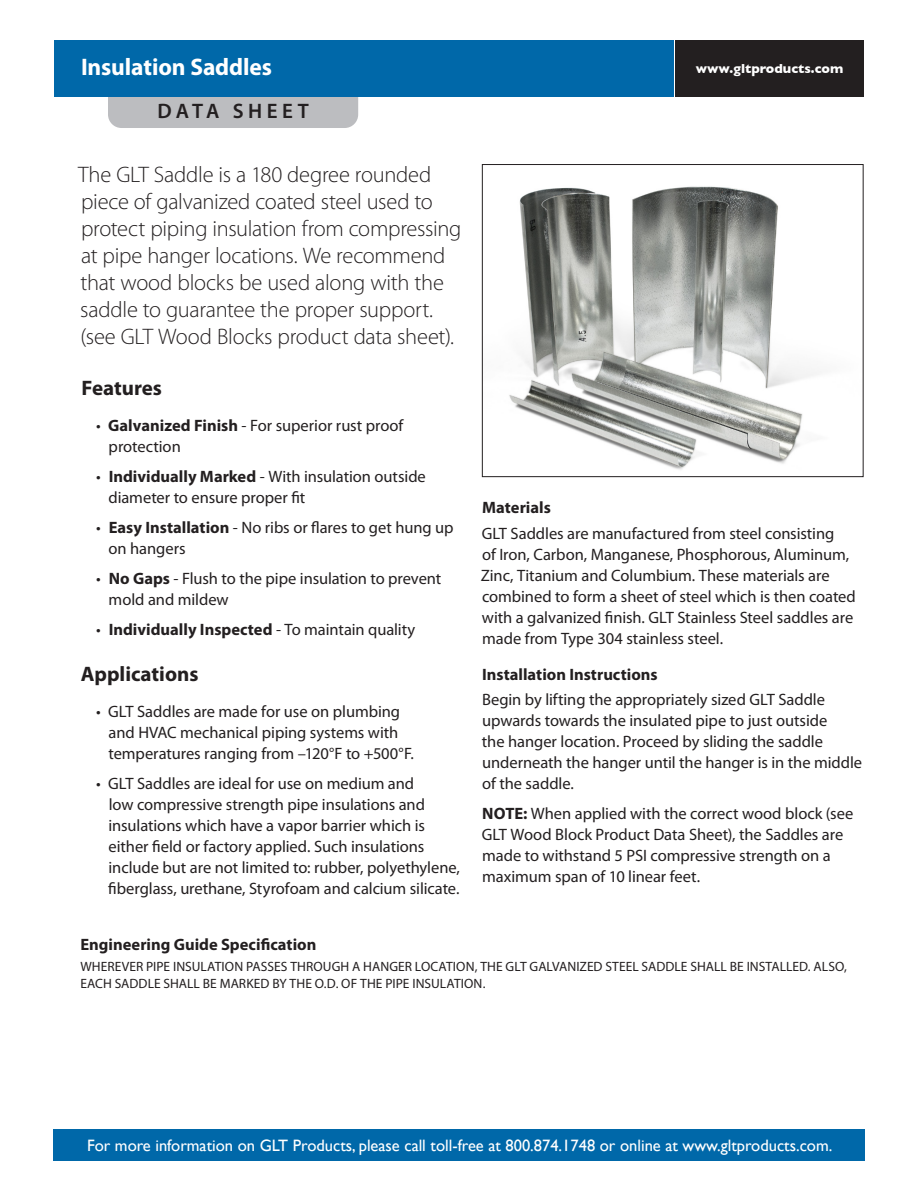
<style>
.page{position:relative;width:918px;height:1188px;background:#fff}
.page>*{position:absolute;margin:0;border:0;box-sizing:border-box;transform-origin:0 0}
.t1{font:700 24px "Myriad Pro";letter-spacing:-.005em;color:#fff}
.Body_Copy_Intro{font:300 22.5px/27px "Myriad Pro";letter-spacing:-.01em;color:#231f20}
.Subhead_1{font:700 21px "Myriad Pro";color:#231f20}
.t2{font:600 21px "Myriad Pro";letter-spacing:.21em;color:#231f20}
.Body_Copy{font:16.5px/21px "Myriad Pro";letter-spacing:-.005em;color:#231f20}
.Bullets{font:16.5px/21px "Myriad Pro";letter-spacing:-.005em;color:#231f20}
.t3{font:16.5px "Gill Sans";color:#fff}
.Subhead_2{font:700 16.5px "Myriad Pro";color:#231f20}
.Bullets-2{font:700 16.5px "Myriad Pro";color:#231f20}
.Body_Copy-2{font:13.5px/16.5px "Myriad Pro";letter-spacing:.005em;color:#231f20}
.t4{font:700 13.35px "Gill Sans";color:#fff}
.s1{font-weight:700}
.s2{font-weight:400}
</style>
<div class="page">
<div style="left:108px;top:97px;width:250px;height:31px;background:#bcbdc0"></div>
<div style="left:54px;top:40px;width:619px;height:57px;background:#0068a9"></div>
<div style="left:675px;top:40px;width:189px;height:57px;background:#231f20"></div>
<img style="left:509px;top:186px;width:312px;height:284px">
<div style="left:482px;top:164px;width:382px;height:313px;border:1px solid #231f20"></div>
<div style="left:53px;top:1129px;width:812px;height:32px;background:#0068a9"></div>
<p class="t1" style="left:81px;top:52px;width:193px">Insulation Saddles</p>
<p class="t4" style="left:696px;top:61px;width:149px">www.gltproducts.com</p>
<p class="t2" style="left:157px;top:98px;width:153px">DATA SHEET</p>
<p class="Body_Copy_Intro" style="left:78px;top:161px;width:385px">The GLT Saddle is a 180 degree rounded piece of galvanized coated steel used to protect piping insulation from compressing at pipe hanger locations. We recommend that wood blocks be used along with the saddle to guarantee the proper support. (see GLT Wood Blocks product data sheet).</p>
<p class="Subhead_1" style="left:82px;top:374px;width:82px">Features</p>
<p class="Bullets" style="left:109px;top:414px;width:296px;text-indent:-13px">• <span class="s1">Galvanized Finish</span> - For superior rust proof protection</p>
<p class="Bullets" style="left:109px;top:465px;width:319px;text-indent:-12px">• <span class="s1">Individually Marked</span> - With insulation outside diameter to ensure proper fit</p>
<p class="Bullets" style="left:109px;top:516px;width:347px;text-indent:-12px">• <span class="s1">Easy Installation</span> - No ribs or flares to get hung up on hangers</p>
<p class="Bullets" style="left:109px;top:567px;width:334px;text-indent:-13px">• <span class="s1">No Gaps</span> - Flush to the pipe insulation to prevent mold and mildew</p>
<p class="Bullets-2" style="left:96px;top:618px;width:321px"><span class="s2">•</span> Individually Inspected <span class="s2">- To maintain quality</span></p>
<p class="Subhead_1" style="left:81px;top:660px;width:119px">Applications</p>
<p class="Bullets" style="left:108px;top:700px;width:307px;text-indent:-12px">• GLT Saddles are made for use on plumbing and HVAC mechanical piping systems with temperatures ranging from –120°F to +500°F.</p>
<p class="Bullets" style="left:108px;top:772px;width:353px;text-indent:-12px">• GLT Saddles are ideal for use on medium and<br>low compressive strength pipe insulations and insulations which have a vapor barrier which is either field or factory applied. Such insulations include but are not limited to: rubber, polyethylene, fiberglass, urethane, Styrofoam and calcium silicate.</p>
<p class="Subhead_2" style="left:482px;top:497px;width:70px">Materials</p>
<p class="Body_Copy" style="left:481px;top:523px;width:377px">GLT Saddles are manufactured from steel consisting<br>of Iron, Carbon, Manganese, Phosphorous, Aluminum, Zinc, Titanium and Columbium. These materials are combined to form a sheet of steel which is then coated with a galvanized finish. GLT Stainless Steel saddles are made from Type 304 stainless steel.</p>
<p class="Subhead_2" style="left:482px;top:664px;width:177px">Installation Instructions</p>
<p class="Body_Copy" style="left:482px;top:689px;width:382px">Begin by lifting the appropriately sized GLT Saddle upwards towards the insulated pipe to just outside<br>the hanger location. Proceed by sliding the saddle underneath the hanger until the hanger is in the middle of the saddle.</p>
<p class="Body_Copy" style="left:482px;top:803px;width:373px"><span class="s1">NOTE:</span> When applied with the correct wood block (see GLT Wood Block Product Data Sheet), the Saddles are made to withstand 5 PSI compressive strength on a maximum span of 10 linear feet.</p>
<p class="Subhead_2" style="left:80px;top:934px;width:237px">Engineering Guide Specification</p>
<p class="Body_Copy-2" style="left:80px;top:958px;width:768px">WHEREVER PIPE INSULATION PASSES THROUGH A HANGER LOCATION, THE GLT GALVANIZED STEEL SADDLE SHALL BE INSTALLED. ALSO,<br>EACH SADDLE SHALL BE MARKED BY THE O.D. OF THE PIPE INSULATION.</p>
<p class="t3" style="left:87px;top:1135px;width:747px">For more information on GLT Products, please call toll-free at 800.874.1748 or online at www.gltproducts.com.</p>
</div>
